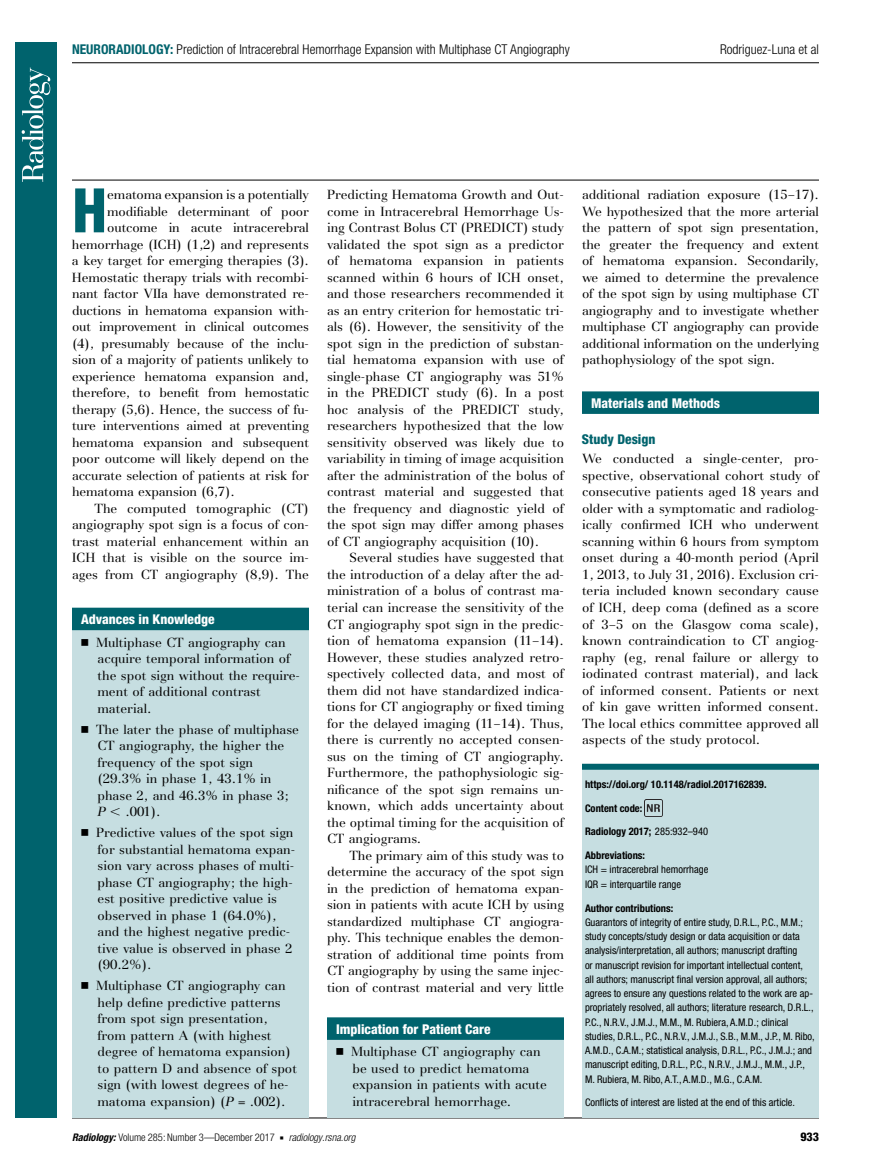
<style>
.page{position:relative;width:891px;height:1175px;background:#fff}
.page>*{position:absolute;margin:0;border:0;box-sizing:border-box;transform-origin:0 0}
.t1{font:800 condensed 61.5px "Helvetica Neue";color:#00636d}
.t2{font:300 condensed 13.5px "Helvetica Neue";color:#000}
.t3{font:800 condensed 13.5px "Helvetica Neue";color:#fff}
.t4{font:800 condensed 13.5px "Helvetica Neue";color:#00636d}
.t5{font:13.2px/16.5px "AT Basilia";color:#000;text-align:justify}
.t6{font:800 condensed 12px "Helvetica Neue";color:#000}
.t7{font:condensed 10.5px/14.2px "Helvetica Neue";color:#000}
.t8{font:700 condensed 10.5px "Helvetica Neue";color:#000}
.t9{font:300 condensed 10.5px "Helvetica Neue";color:#000}
.s1{font-weight:700;color:#00636d}
.s2{font-family:"Universal Newswith Comm Pi";font-size:13.5px}
.s3{font-style:italic}
.s4{font-family:"Universal Greekwith Math Pi"}
.s5{font-weight:400}
.s6{font-weight:700;font-style:italic}
.s7{font-family:"Universal Newswith Comm Pi";font-weight:400;font-stretch:normal;font-size:6px}
</style>
<div class="page">
<hr style="left:72px;top:180px;width:747px;height:1px;background:#000">
<hr style="left:72px;top:1117px;width:747px;height:1px;background:#000">
<hr style="left:72px;top:62px;width:747px;height:1px;background:#000">
<div style="left:582px;top:391px;width:237px;height:23px;background:#00636d"></div>
<div style="left:582px;top:764px;width:237px;height:353px;background:#c6dee1"></div>
<div style="left:582px;top:763px;width:237px;height:6px;background:#00636d"></div>
<img style="left:644px;top:800px;width:18px;height:16px">
<div style="left:72px;top:613px;width:237px;height:504px;background:#c6dee1"></div>
<div style="left:72px;top:607px;width:237px;height:23px;background:#00636d"></div>
<div style="left:327px;top:1023px;width:237px;height:94px;background:#c6dee1"></div>
<div style="left:327px;top:1017px;width:237px;height:22px;background:#00636d"></div>
<div style="left:15px;top:42px;width:42px;height:1075px;background:#00636d"></div>
<svg style="left:22px;top:68px;width:28px;height:114px"></svg>
<p class="t2" style="left:72px;top:41px;width:499px"><span class="s1">NEURORADIOLOGY:</span> Prediction of Intracerebral Hemorrhage Expansion with Multiphase CT Angiography</p>
<p class="t2" style="left:720px;top:41px;width:100px">Rodriguez-Luna et al</p>
<h1 class="t1" style="left:72px;top:172px;width:37px">H</h1>
<p class="t5" style="left:107px;top:187px;width:203px">ematoma expansion is a potentially</p>
<p class="t5" style="left:107px;top:203px;width:203px">modifiable determinant of poor</p>
<p class="t5" style="left:107px;top:220px;width:203px">outcome in acute intracerebral</p>
<p class="t5" style="left:72px;top:236px;width:239px">hemorrhage (ICH) (1,2) and represents</p>
<p class="t5" style="left:72px;top:253px;width:238px">a key target for emerging therapies (3).</p>
<p class="t5" style="left:72px;top:269px;width:239px">Hemostatic therapy trials with recombi-</p>
<p class="t5" style="left:72px;top:286px;width:239px">nant factor VIIa have demonstrated re-</p>
<p class="t5" style="left:72px;top:302px;width:239px">ductions in hematoma expansion with-</p>
<p class="t5" style="left:72px;top:319px;width:239px">out improvement in clinical outcomes</p>
<p class="t5" style="left:72px;top:335px;width:239px">(4), presumably because of the inclu-</p>
<p class="t5" style="left:72px;top:352px;width:238px">sion of a majority of patients unlikely to</p>
<p class="t5" style="left:72px;top:368px;width:238px">experience hematoma expansion and,</p>
<p class="t5" style="left:72px;top:385px;width:239px">therefore, to benefit from hemostatic</p>
<p class="t5" style="left:72px;top:401px;width:239px">therapy (5,6). Hence, the success of fu-</p>
<p class="t5" style="left:72px;top:418px;width:239px">ture interventions aimed at preventing</p>
<p class="t5" style="left:72px;top:434px;width:238px">hematoma expansion and subsequent</p>
<p class="t5" style="left:72px;top:451px;width:239px">poor outcome will likely depend on the</p>
<p class="t5" style="left:72px;top:467px;width:239px">accurate selection of patients at risk for</p>
<p class="t5" style="left:72px;top:484px;width:164px">hematoma expansion (6,7).</p>
<p class="t5" style="left:95px;top:500px;width:216px">The computed tomographic (CT)</p>
<p class="t5" style="left:72px;top:517px;width:239px">angiography spot sign is a focus of con-</p>
<p class="t5" style="left:72px;top:533px;width:238px">trast material enhancement within an</p>
<p class="t5" style="left:72px;top:550px;width:239px">ICH that is visible on the source im-</p>
<p class="t5" style="left:72px;top:566px;width:238px">ages from CT angiography (8,9). The</p>
<p class="t3" style="left:81px;top:611px;width:135px">Advances in Knowledge</p>
<p class="t5" style="left:98px;top:634px;width:204px;text-align:left;text-indent:-16px"><span class="s2">n</span> Multiphase CT angiography can acquire temporal information of the spot sign without the require&shy;ment of additional contrast material.</p>
<p class="t5" style="left:98px;top:721px;width:203px;text-align:left;text-indent:-17px"><span class="s2">n</span> The later the phase of multiphase<br>CT angiography, the higher the frequency of the spot sign (29.3% in phase 1, 43.1% in phase 2, and 46.3% in phase 3;<br><span class="s3">P</span> <span class="s4">,</span> .001).</p>
<p class="t5" style="left:98px;top:824px;width:199px;text-align:left;text-indent:-16px"><span class="s2">n</span> Predictive values of the spot sign for substantial hematoma expan&shy;sion vary across phases of multi&shy;phase CT angiography; the high&shy;est positive predictive value is observed in phase 1 (64.0%), and the highest negative predic&shy;tive value is observed in phase 2 (90.2%).</p>
<p class="t5" style="left:98px;top:977px;width:201px;text-align:left;text-indent:-16px"><span class="s2">n</span> Multiphase CT angiography can help define predictive patterns from spot sign presentation, from pattern A (with highest degree of hematoma expansion) to pattern D and absence of spot sign (with lowest degrees of he&shy;matoma expansion) (<span class="s3">P</span> = .002).</p>
<p class="t5" style="left:327px;top:187px;width:239px">Predicting Hematoma Growth and Out&shy;come in Intracerebral Hemorrhage Us&shy;ing Contrast Bolus CT (PREDICT) study validated the spot sign as a predictor of hematoma expansion in patients scanned within 6 hours of ICH onset, and those researchers recommended it as an entry criterion for hemostatic tri&shy;als (6). However, the sensitivity of the spot sign in the prediction of substan&shy;tial hematoma expansion with use of single-phase CT angiography was 51% in the PREDICT study (6). In a post hoc analysis of the PREDICT study, researchers hypothesized that the low sensitivity observed was likely due to variability in timing of image acquisition after the administration of the bolus of contrast material and suggested that the frequency and diagnostic yield of the spot sign may differ among phases of CT angiography acquisition (10).</p>
<p class="t5" style="left:327px;top:550px;width:239px;text-indent:23px">Several studies have suggested that the introduction of a delay after the ad&shy;ministration of a bolus of contrast ma&shy;terial can increase the sensitivity of the CT angiography spot sign in the predic&shy;tion of hematoma expansion (11–14).<br>However, these studies analyzed retro&shy;spectively collected data, and most of them did not have standardized indica&shy;tions for CT angiography or fixed timing for the delayed imaging (11–14). Thus, there is currently no accepted consen&shy;sus on the timing of CT angiography.<br>Furthermore, the pathophysiologic sig&shy;nificance of the spot sign remains un&shy;known, which adds uncertainty about the optimal timing for the acquisition of CT angiograms.</p>
<p class="t5" style="left:327px;top:847px;width:239px;text-indent:23px">The primary aim of this study was to determine the accuracy of the spot sign in the prediction of hematoma expan&shy;sion in patients with acute ICH by using standardized multiphase CT angiogra&shy;phy. This technique enables the demon&shy;stration of additional time points from CT angiography by using the same injec&shy;tion of contrast material and very little</p>
<p class="t3" style="left:336px;top:1020px;width:156px">Implication for Patient Care</p>
<p class="t5" style="left:353px;top:1043px;width:196px;text-align:left;text-indent:-17px"><span class="s2">n</span> Multiphase CT angiography can be used to predict hematoma expansion in patients with acute intracerebral hemorrhage.</p>
<p class="t5" style="left:582px;top:187px;width:239px">additional radiation exposure (15–17).<br>We hypothesized that the more arterial the pattern of spot sign presentation, the greater the frequency and extent of hematoma expansion. Secondarily, we aimed to determine the prevalence of the spot sign by using multiphase CT angiography and to investigate whether multiphase CT angiography can provide additional information on the underlying pathophysiology of the spot sign.</p>
<p class="t3" style="left:591px;top:395px;width:131px">Materials and Methods</p>
<p class="t4" style="left:582px;top:431px;width:75px">Study Design</p>
<p class="t5" style="left:582px;top:451px;width:239px">We conducted a single-center, pro&shy;spective, observational cohort study of consecutive patients aged 18 years and older with a symptomatic and radiolog&shy;ically confirmed ICH who underwent scanning within 6 hours from symptom onset during a 40-month period (April 1, 2013, to July 31, 2016). Exclusion cri&shy;teria included known secondary cause of ICH, deep coma (defined as a score of 3–5 on the Glasgow coma scale), known contraindication to CT angiog&shy;raphy (eg, renal failure or allergy to iodinated contrast material), and lack of informed consent. Patients or next of kin gave written informed consent.<br>The local ethics committee approved all aspects of the study protocol.</p>
<p class="t8" style="left:585px;top:777px;width:183px">https://doi.org/ 10.1148/radiol.2017162839.</p>
<p class="t8" style="left:585px;top:801px;width:59px">Content code:</p>
<p class="t8" style="left:585px;top:825px;width:125px">Radiology 2017; <span class="s5">285:932–940</span></p>
<p class="t8" style="left:585px;top:849px;width:62px">Abbreviations:</p>
<p class="t7" style="left:585px;top:862px;width:125px">ICH = intracerebral hemorrhage<br>IQR = interquartile range</p>
<p class="t8" style="left:585px;top:901px;width:90px">Author contributions:</p>
<p class="t7" style="left:585px;top:915px;width:231px">Guarantors of integrity of entire study, D.R.L., P.C., M.M.; study concepts/study design or data acquisition or data analysis/interpretation, all authors; manuscript drafting<br>or manuscript revision for important intellectual content,<br>all authors; manuscript final version approval, all authors; agrees to ensure any questions related to the work are ap&shy;propriately resolved, all authors; literature research, D.R.L., P.C., N.R.V., J.M.J., M.M., M. Rubiera, A.M.D.; clinical studies, D.R.L., P.C., N.R.V., J.M.J., S.B., M.M., J.P., M. Ribo, A.M.D., C.A.M.; statistical analysis, D.R.L., P.C., J.M.J.; and manuscript editing, D.R.L., P.C., N.R.V., J.M.J., M.M., J.P., M. Rubiera, M. Ribo, A.T., A.M.D., M.G., C.A.M.</p>
<p class="t7" style="left:585px;top:1095px;width:212px">Conflicts of interest are listed at the end of this article.</p>
<p class="t9" style="left:72px;top:1130px;width:285px"><span class="s6">Radiology:</span> Volume 285: Number 3—December 2017 <span class="s7">n</span> <span class="s3">radiology.rsna.org</span></p>
<p class="t6" style="left:801px;top:1128px;width:20px">933</p>
</div>
